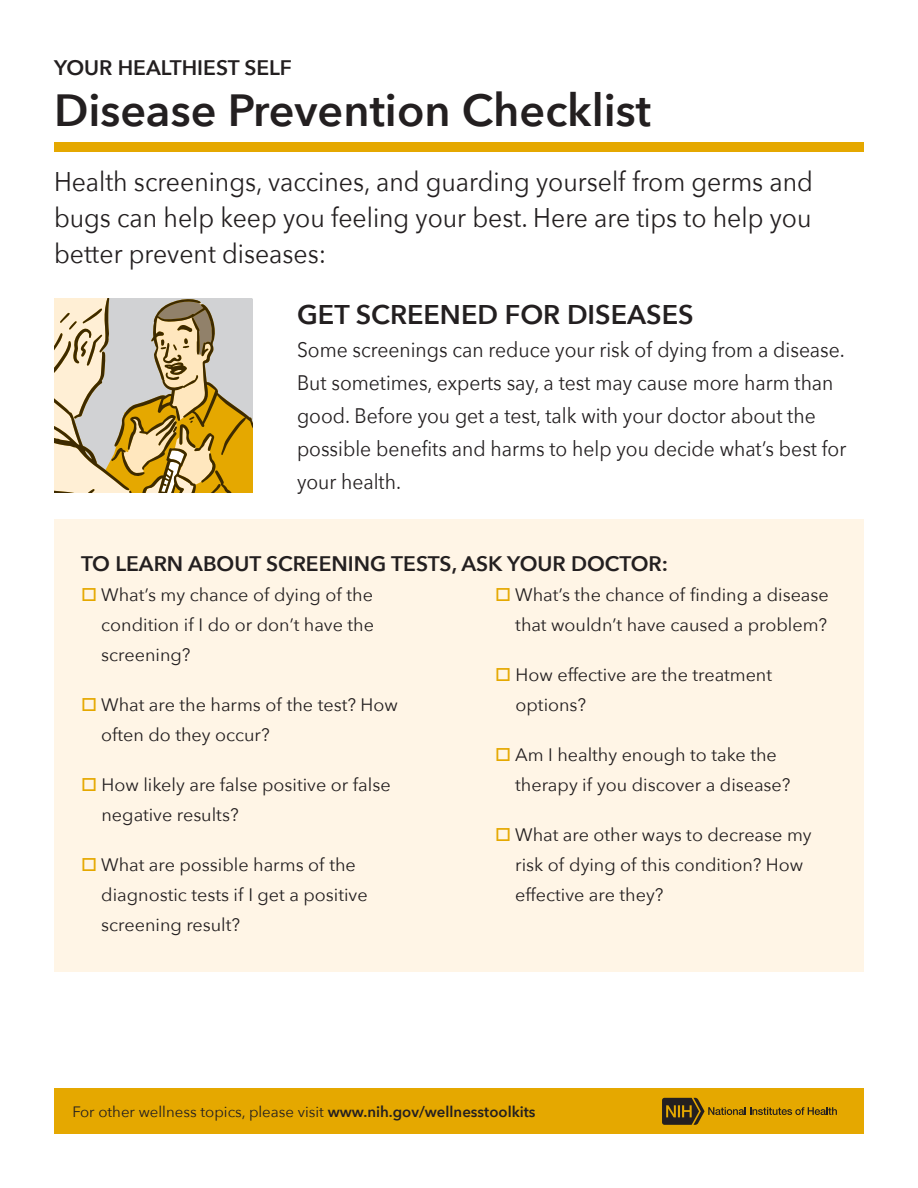
<style>
.page{position:relative;width:918px;height:1188px;background:#fff}
.page>*{position:absolute;margin:0;border:0;box-sizing:border-box;transform-origin:0 0}
.t1{font:600 45px "Avenir Next";color:#231f20}
.t2{font:27px/36px "Avenir Next";color:#231f20;text-align:justify;scale:.92 1}
.t3{font:600 27px "Avenir Next";color:#231f20}
.t4{font:21px/33px "Avenir Next";color:#231f20;scale:.92 1}
.t5{font:600 21px "Avenir Next";color:#231f20}
.t6{font:18px/30px "Avenir Next";color:#231f20}
.t7{font:15px "Avenir Next";color:#231f20}
.s1{color:#e5a800}
.s2{font-weight:600}
</style>
<div class="page">
<div style="left:54px;top:520px;width:810px;height:452px;background:#fff5e6"></div>
<svg style="left:54px;top:298px;width:199px;height:194px;background:#cdb98b"></svg>
<div style="left:54px;top:1089px;width:810px;height:45px;background:#e5a800"></div>
<div style="left:54px;top:142px;width:809px;height:10px;background:#e5a800"></div>
<svg style="left:662px;top:1098px;width:175px;height:27px"></svg>
<p class="t5" style="left:54px;top:50px;width:240px">YOUR HEALTHIEST SELF</p>
<h1 class="t1" style="left:54px;top:72px;width:599px">Disease Prevention Checklist</h1>
<h2 class="t2" style="left:54px;top:162px;width:827px">Health screenings, vaccines, and guarding yourself from germs and bugs can help keep you feeling your best. Here are tips to help you better prevent diseases:</h2>
<h2 class="t3" style="left:297px;top:291px;width:398px">GET SCREENED FOR DISEASES</h2>
<p class="t4" style="left:297px;top:332px;width:599px">Some screenings can reduce your risk of dying from a disease.<br>But sometimes, experts say, a test may cause more harm than good. Before you get a test, talk with your doctor about the possible benefits and harms to help you decide what’s best for your health.</p>
<p class="t5" style="left:81px;top:545px;width:589px">TO LEARN ABOUT SCREENING TESTS, ASK YOUR DOCTOR:</p>
<p class="t6" style="left:101px;top:579px;width:274px;text-align:justify;text-indent:-20px"><span class="s1">□</span> What’s my chance of dying of the condition if I do or don’t have the screening?</p>
<p class="t6" style="left:101px;top:689px;width:298px;text-indent:-20px"><span class="s1">□</span> What are the harms of the test? How often do they occur?</p>
<p class="t6" style="left:102px;top:769px;width:291px;text-indent:-21px"><span class="s1">□</span> How likely are false positive or false negative results?</p>
<p class="t6" style="left:101px;top:849px;width:268px;text-indent:-20px"><span class="s1">□</span> What are possible harms of the diagnostic tests if I get a positive screening result?</p>
<p class="t6" style="left:495px;top:579px;width:335px;text-align:right"><span class="s1">□</span> What’s the chance of finding a disease that wouldn’t have caused a problem?</p>
<p class="t6" style="left:516px;top:659px;width:258px;text-indent:-21px"><span class="s1">□</span> How effective are the treatment options?</p>
<p class="t6" style="left:515px;top:739px;width:277px;text-indent:-20px"><span class="s1">□</span> Am I healthy enough to take the therapy if you discover a disease?</p>
<p class="t6" style="left:515px;top:819px;width:298px;text-indent:-20px"><span class="s1">□</span> What are other ways to decrease my risk of dying of this condition? How effective are they?</p>
<p class="t7" style="left:72px;top:1099px;width:465px">For other wellness topics, please visit <span class="s2">www.nih.gov/wellnesstoolkits</span></p>
</div>
